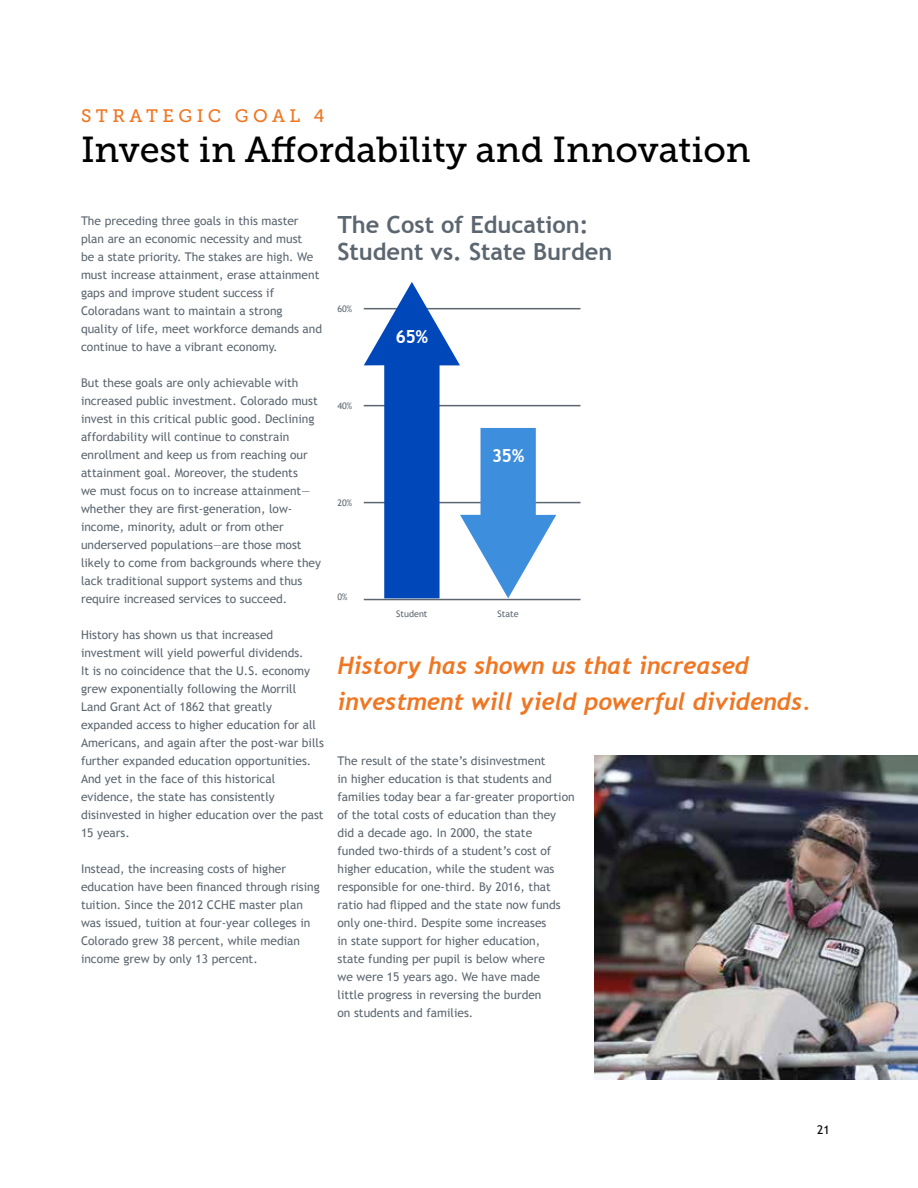
<style>
.page{position:relative;width:918px;height:1188px;background:#fff}
.page>*{position:absolute;margin:0;border:0;box-sizing:border-box;transform-origin:0 0}
.t1{font:36px "Museo Slab 500";color:#000}
.t2{font:italic 700 24px/36px "Trebuchet";color:#ef7622}
.t3{font:700 23.7px/27px "Trebuchet MS";color:#5c6670}
.t4{font:18px "Museo Slab 500";letter-spacing:.25em;color:#ef7622}
.t5{font:700 18px "Trebuchet MS";color:#fff}
.t6{font:12px/18px "Trebuchet MS";color:#5c6670}
.t7{font:12px "Trebuchet MS";color:#000}
.t8{font:9px "Trebuchet MS";color:#5c6670}
</style>
<div class="page">
<img style="left:594px;top:756px;width:324px;height:323px">
<hr style="left:364px;top:599px;width:217px;height:1px;background:#5c6670">
<hr style="left:364px;top:502px;width:217px;height:1px;background:#5c6670">
<hr style="left:364px;top:405px;width:217px;height:1px;background:#5c6670">
<hr style="left:364px;top:308px;width:217px;height:1px;background:#5c6670">
<svg style="left:364px;top:282px;width:192px;height:316px"></svg>
<h3 class="t4" style="left:81px;top:105px;width:245px">STRATEGIC GOAL 4</h3>
<h1 class="t1" style="left:81px;top:130px;width:671px">Invest in Affordability and Innovation</h1>
<p class="t6" style="left:81px;top:212px;width:243px">The preceding three goals in this master plan are an economic necessity and must<br>be a state priority. The stakes are high. We must increase attainment, erase attainment gaps and improve student success if Coloradans want to maintain a strong quality of life, meet workforce demands and continue to have a vibrant economy.</p>
<p class="t6" style="left:81px;top:374px;width:242px">But these goals are only achievable with increased public investment. Colorado must invest in this critical public good. Declining affordability will continue to constrain enrollment and keep us from reaching our attainment goal. Moreover, the students<br>we must focus on to increase attainment— whether they are first-generation, low&shy;income, minority, adult or from other underserved populations—are those most likely to come from backgrounds where they lack traditional support systems and thus require increased services to succeed.</p>
<p class="t6" style="left:81px;top:626px;width:244px">History has shown us that increased investment will yield powerful dividends.<br>It is no coincidence that the U.S. economy grew exponentially following the Morrill Land Grant Act of 1862 that greatly expanded access to higher education for all Americans, and again after the post-war bills further expanded education opportunities.<br>And yet in the face of this historical evidence, the state has consistently disinvested in higher education over the past 15 years.</p>
<p class="t6" style="left:81px;top:860px;width:240px">Instead, the increasing costs of higher education have been financed through rising tuition. Since the 2012 CCHE master plan was issued, tuition at four-year colleges in Colorado grew 38 percent, while median income grew by only 13 percent.</p>
<h3 class="t3" style="left:338px;top:212px;width:276px">The Cost of Education:<br>Student vs. State Burden</h3>
<p class="t8" style="left:337px;top:304px;width:16px">60%</p>
<p class="t8" style="left:337px;top:401px;width:16px">40%</p>
<p class="t8" style="left:337px;top:497px;width:16px">20%</p>
<p class="t8" style="left:337px;top:592px;width:12px">0%</p>
<h3 class="t5" style="left:396px;top:325px;width:34px">65%</h3>
<p class="t8" style="left:396px;top:609px;width:33px">Student</p>
<h3 class="t5" style="left:492px;top:444px;width:34px">35%</h3>
<p class="t8" style="left:498px;top:609px;width:23px">State</p>
<h2 class="t2" style="left:338px;top:648px;width:475px">History has shown us that increased investment will yield powerful dividends.</h2>
<p class="t6" style="left:338px;top:752px;width:239px">The result of the state’s disinvestment<br>in higher education is that students and families today bear a far-greater proportion of the total costs of education than they did a decade ago. In 2000, the state<br>funded two-thirds of a student’s cost of higher education, while the student was responsible for one-third. By 2016, that ratio had flipped and the state now funds only one-third. Despite some increases<br>in state support for higher education,<br>state funding per pupil is below where<br>we were 15 years ago. We have made<br>little progress in reversing the burden<br>on students and families.</p>
<p class="t7" style="left:817px;top:1123px;width:14px">21</p>
</div>
